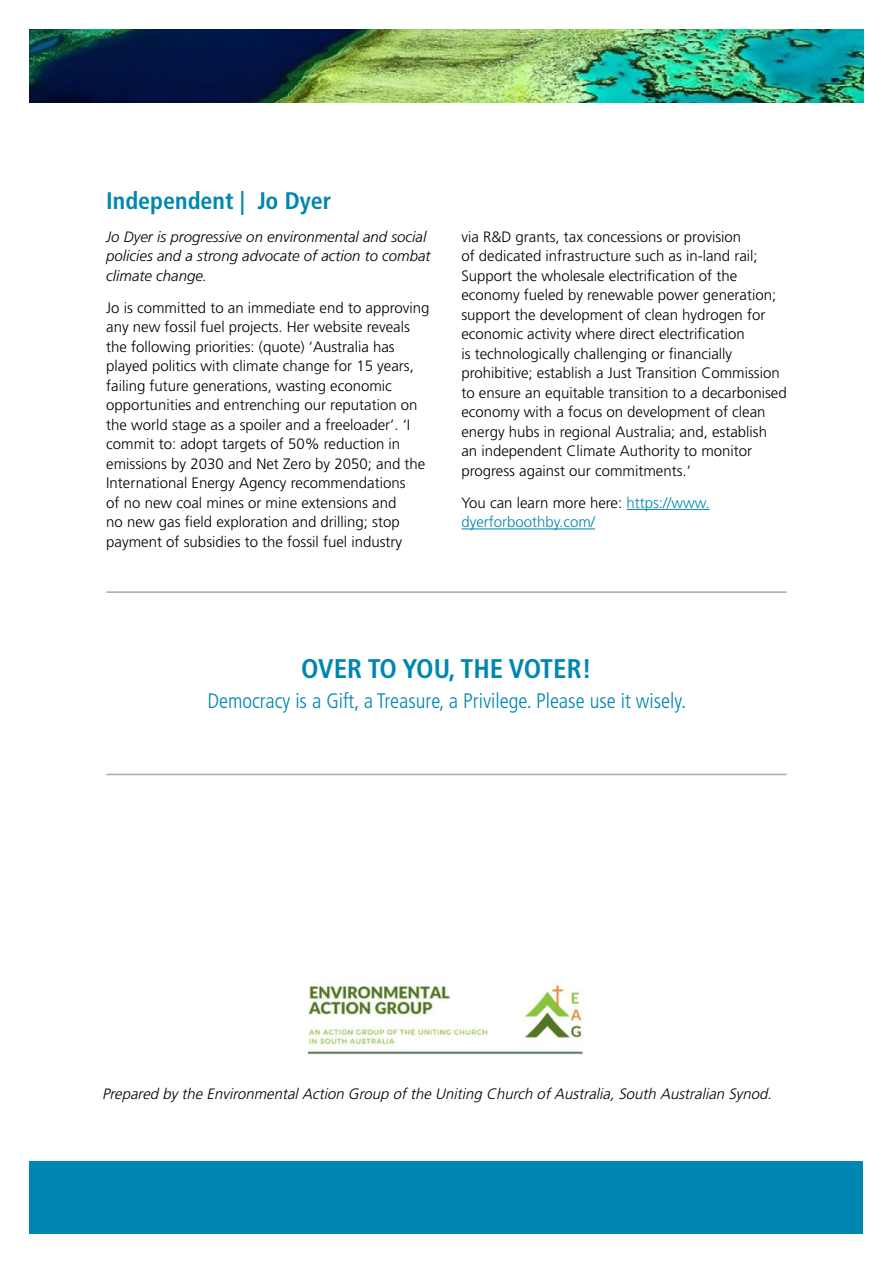
<style>
.page{position:relative;width:893px;height:1263px;background:#fff}
.page>*{position:absolute;margin:0;border:0;box-sizing:border-box;transform-origin:0 0}
.t1{font:700 condensed 27px "Frutiger LT Std";color:#0086b0}
.t2{font:700 condensed 24px "Frutiger LT Std";color:#0086b0}
.t3{font:300 condensed 21px "Frutiger LT Std";color:#0086b0}
.t4{font:300 15px/19.5px "Frutiger LT Std";color:#000}
.t5{font:italic 300 15px/19.5px "Frutiger LT Std";color:#000}
.t6{font:italic 300 15px "Frutiger LT Std";color:#000}
.t7{font:300 15px/19.5px "Frutiger LT Std";color:#0086b0}
.s1{color:#000}
</style>
<div class="page">
<hr style="left:626px;top:509px;width:84px;height:1px;background:#0086b0">
<hr style="left:461px;top:528px;width:134px;height:1px;background:#0086b0">
<img style="left:30px;top:30px;width:833px;height:72px">
<div style="left:30px;top:1161px;width:833px;height:72px;background:#0086b0"></div>
<hr style="left:106px;top:591px;width:681px;height:2px;background:#a7a9ac">
<hr style="left:106px;top:774px;width:681px;height:1px;background:#a7a9ac">
<img style="left:307px;top:984px;width:276px;height:71px">
<h2 class="t2" style="left:106px;top:187px;width:227px">Independent | Jo Dyer</h2>
<p class="t5" style="left:106px;top:227px;width:326px">Jo Dyer is progressive on environmental and social policies and a strong advocate of action to combat climate change.</p>
<p class="t4" style="left:106px;top:298px;width:325px">Jo is committed to an immediate end to approving any new fossil fuel projects. Her website reveals the following priorities: (quote) ‘Australia has played politics with climate change for 15 years, failing future generations, wasting economic opportunities and entrenching our reputation on the world stage as a spoiler and a freeloader’. ‘I commit to: adopt targets of 50% reduction in emissions by 2030 and Net Zero by 2050; and the International Energy Agency recommendations<br>of no new coal mines or mine extensions and<br>no new gas field exploration and drilling; stop payment of subsidies to the fossil fuel industry</p>
<p class="t4" style="left:461px;top:227px;width:327px">via R&amp;D grants, tax concessions or provision<br>of dedicated infrastructure such as in-land rail; Support the wholesale electrification of the economy fueled by renewable power generation; support the development of clean hydrogen for economic activity where direct electrification<br>is technologically challenging or financially prohibitive; establish a Just Transition Commission to ensure an equitable transition to a decarbonised economy with a focus on development of clean energy hubs in regional Australia; and, establish<br>an independent Climate Authority to monitor progress against our commitments.’</p>
<p class="t7" style="left:461px;top:493px;width:250px"><span class="s1">You can learn more here:</span> https://www. dyerforboothby.com/</p>
<h1 class="t1" style="left:301px;top:652px;width:292px">OVER TO YOU, THE VOTER!</h1>
<h3 class="t3" style="left:207px;top:689px;width:480px">Democracy is a Gift, a Treasure, a Privilege. Please use it wisely.</h3>
<p class="t6" style="left:102px;top:1085px;width:675px">Prepared bythe EnvironmentalAction Group ofthe Uniting Church ofAustralia,South Australian Synod.</p>
</div>
